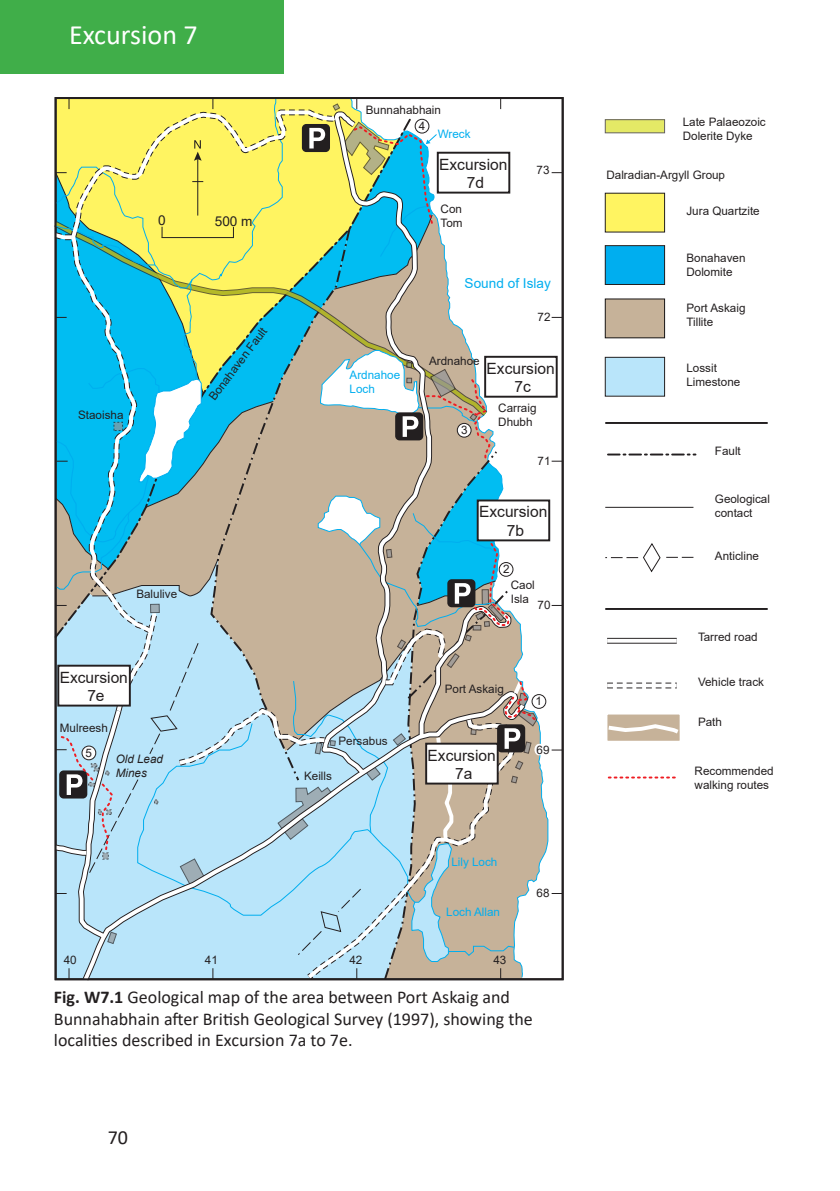
<style>
.page{position:relative;width:840px;height:1191px;background:#fff}
.page>*{position:absolute;margin:0;border:0;box-sizing:border-box;transform-origin:0 0}
.t1{font:28px "Calibri";color:#fff}
.t2{font:20px "Calibri";color:#231f20}
.t3{font:18px/21.6px "Calibri";color:#231f20}
.t4{font:15.6px/18.6px "Arial";color:#231f20;text-align:center}
.t5{font:13.6px "Arial";color:#00aeef}
.t6{font:13.6px "Arial";color:#231f20}
.t7{font:11.6px/14px "Arial";color:#231f20}
.t8{font:11.6px/14px "Arial";color:#00aeef}
.t9{font:italic 11.6px/14px "Arial";color:#231f20}
.s1{font-weight:700}
</style>
<div class="page">
<div style="left:0;top:0;width:283px;height:74px;background:#40ae49"></div>
<svg style="left:607px;top:638px;width:69px;height:5px"></svg>
<div style="left:605px;top:299px;width:59px;height:39px;background:#c6b299"></div>
<div style="left:604px;top:298px;width:60px;height:40px;border:1px solid #191717"></div>
<div style="left:605px;top:246px;width:59px;height:38px;background:#00aeef"></div>
<div style="left:604px;top:245px;width:60px;height:40px;border:1px solid #231f20"></div>
<div style="left:605px;top:193px;width:59px;height:39px;background:#fff461"></div>
<div style="left:605px;top:120px;width:59px;height:13px;background:#e4e966"></div>
<div style="left:605px;top:357px;width:59px;height:39px;background:#b9e5fa"></div>
<div style="left:604px;top:357px;width:60px;height:40px;border:1px solid #231f20"></div>
<hr style="left:605px;top:507px;width:88px;height:1px;background:#231f20">
<svg style="left:605px;top:543px;width:88px;height:30px"></svg>
<svg style="left:607px;top:453px;width:88px;height:2px"></svg>
<hr style="left:606px;top:639px;width:70px;height:3px;background:#fff">
<svg style="left:607px;top:682px;width:69px;height:6px"></svg>
<svg style="left:607px;top:683px;width:69px;height:4px"></svg>
<div style="left:605px;top:712px;width:76px;height:30px;background:#c6b299"></div>
<div style="left:603px;top:710px;width:80px;height:34px;border:4px solid #fff"></div>
<svg style="left:604px;top:722px;width:78px;height:15px"></svg>
<hr style="left:605px;top:422px;width:162px;height:2px;background:#231f20">
<hr style="left:605px;top:608px;width:162px;height:2px;background:#231f20">
<svg style="left:608px;top:776px;width:68px;height:2px"></svg>
<svg style="left:54px;top:98px;width:508px;height:883px"></svg>
<div style="left:426px;top:743px;width:71px;height:40px;background:#fff"></div>
<div style="left:425px;top:742px;width:73px;height:42px;border:2px solid #231f20"></div>
<div style="left:477px;top:500px;width:72px;height:40px;background:#fff"></div>
<div style="left:476px;top:499px;width:74px;height:42px;border:2px solid #231f20"></div>
<div style="left:485px;top:357px;width:71px;height:40px;background:#fff"></div>
<div style="left:484px;top:356px;width:73px;height:42px;border:2px solid #231f20"></div>
<div style="left:437px;top:153px;width:72px;height:40px;background:#fff"></div>
<div style="left:436px;top:152px;width:74px;height:42px;border:2px solid #231f20"></div>
<div style="left:58px;top:665px;width:72px;height:40px;background:#fff"></div>
<div style="left:57px;top:664px;width:74px;height:42px;border:2px solid #231f20"></div>
<h1 class="t1" style="left:69px;top:15px;width:130px">Excursion 7</h1>
<p class="t6" style="left:158px;top:211px;width:9px">0</p>
<p class="t6" style="left:215px;top:212px;width:39px">500 m</p>
<p class="t7" style="left:206px;top:395px;width:90px;rotate:-53deg">Bonahaven Fault</p>
<p class="t7" style="left:365px;top:103px;width:77px">Bunnahabhain</p>
<p class="t7" style="left:418px;top:119px;width:8px">4</p>
<p class="t8" style="left:437px;top:127px;width:34px">Wreck</p>
<p class="t4" style="left:439px;top:155px;width:70px">Excursion<br>7d</p>
<p class="t7" style="left:440px;top:201px;width:24px">Con<br>Tom</p>
<p class="t7" style="left:536px;top:163px;width:14px">73</p>
<p class="t8" style="left:349px;top:368px;width:52px">Ardnahoe<br>Loch</p>
<p class="t5" style="left:464px;top:274px;width:88px">Sound of Islay</p>
<p class="t7" style="left:537px;top:310px;width:14px">72</p>
<p class="t7" style="left:429px;top:354px;width:52px">Ardnahoe</p>
<p class="t4" style="left:486px;top:359px;width:70px">Excursion<br>7c</p>
<p class="t7" style="left:78px;top:408px;width:47px">Staoisha</p>
<p class="t7" style="left:498px;top:400px;width:40px">Carraig<br>Dhubh</p>
<p class="t7" style="left:461px;top:423px;width:8px">3</p>
<p class="t7" style="left:537px;top:454px;width:14px">71</p>
<p class="t4" style="left:479px;top:502px;width:70px">Excursion<br>7b</p>
<p class="t7" style="left:136px;top:587px;width:42px">Balulive</p>
<p class="t4" style="left:60px;top:667px;width:70px">Excursion<br>7e</p>
<p class="t7" style="left:60px;top:720px;width:49px">Mulreesh</p>
<p class="t7" style="left:85px;top:746px;width:8px">5</p>
<p class="t9" style="left:116px;top:752px;width:49px">Old Lead<br>Mines</p>
<p class="t7" style="left:338px;top:734px;width:51px">Persabus</p>
<p class="t7" style="left:304px;top:768px;width:29px">Keills</p>
<p class="t7" style="left:64px;top:952px;width:14px">40</p>
<p class="t7" style="left:205px;top:952px;width:14px">41</p>
<p class="t7" style="left:349px;top:952px;width:14px">42</p>
<p class="t7" style="left:503px;top:562px;width:8px">2</p>
<p class="t7" style="left:510px;top:578px;width:25px">Caol<br>Isla</p>
<p class="t7" style="left:537px;top:598px;width:14px">70</p>
<p class="t7" style="left:444px;top:682px;width:60px">Port Askaig</p>
<p class="t4" style="left:427px;top:745px;width:70px">Excursion<br>7a</p>
<p class="t7" style="left:535px;top:694px;width:8px">1</p>
<p class="t7" style="left:536px;top:742px;width:14px">69</p>
<p class="t8" style="left:451px;top:854px;width:47px">Lily Loch</p>
<p class="t8" style="left:446px;top:905px;width:55px">Loch Allan</p>
<p class="t7" style="left:536px;top:886px;width:14px">68</p>
<p class="t7" style="left:493px;top:952px;width:14px">43</p>
<p class="t3" style="left:54px;top:986px;width:480px"><span class="s1">Fig. W7.1</span> Geological map of the area between Port Askaig and<br>Bunnahabhain after British Geological Survey (1997), showing the localities described in Excursion 7a to 7e.</p>
<h2 class="t2" style="left:108px;top:1123px;width:22px">70</h2>
<p class="t7" style="left:682px;top:115px;width:84px">Late Palaeozoic<br>Dolerite Dyke</p>
<p class="t7" style="left:606px;top:168px;width:120px">Dalradian-Argyll Group</p>
<p class="t7" style="left:686px;top:204px;width:75px">Jura Quartzite</p>
<p class="t7" style="left:686px;top:250px;width:60px">Bonahaven<br>Dolomite</p>
<p class="t7" style="left:686px;top:301px;width:60px">Port Askaig<br>Tillite</p>
<p class="t7" style="left:686px;top:360px;width:55px">Lossit<br>Limestone</p>
<p class="t7" style="left:714px;top:443px;width:27px">Fault</p>
<p class="t7" style="left:714px;top:492px;width:57px">Geological contact</p>
<p class="t7" style="left:714px;top:549px;width:46px">Anticline</p>
<p class="t7" style="left:697px;top:629px;width:61px">Tarred road</p>
<p class="t7" style="left:697px;top:674px;width:68px">Vehicle track</p>
<p class="t7" style="left:697px;top:715px;width:25px">Path</p>
<p class="t7" style="left:694px;top:764px;width:81px">Recommended walking routes</p>
</div>
